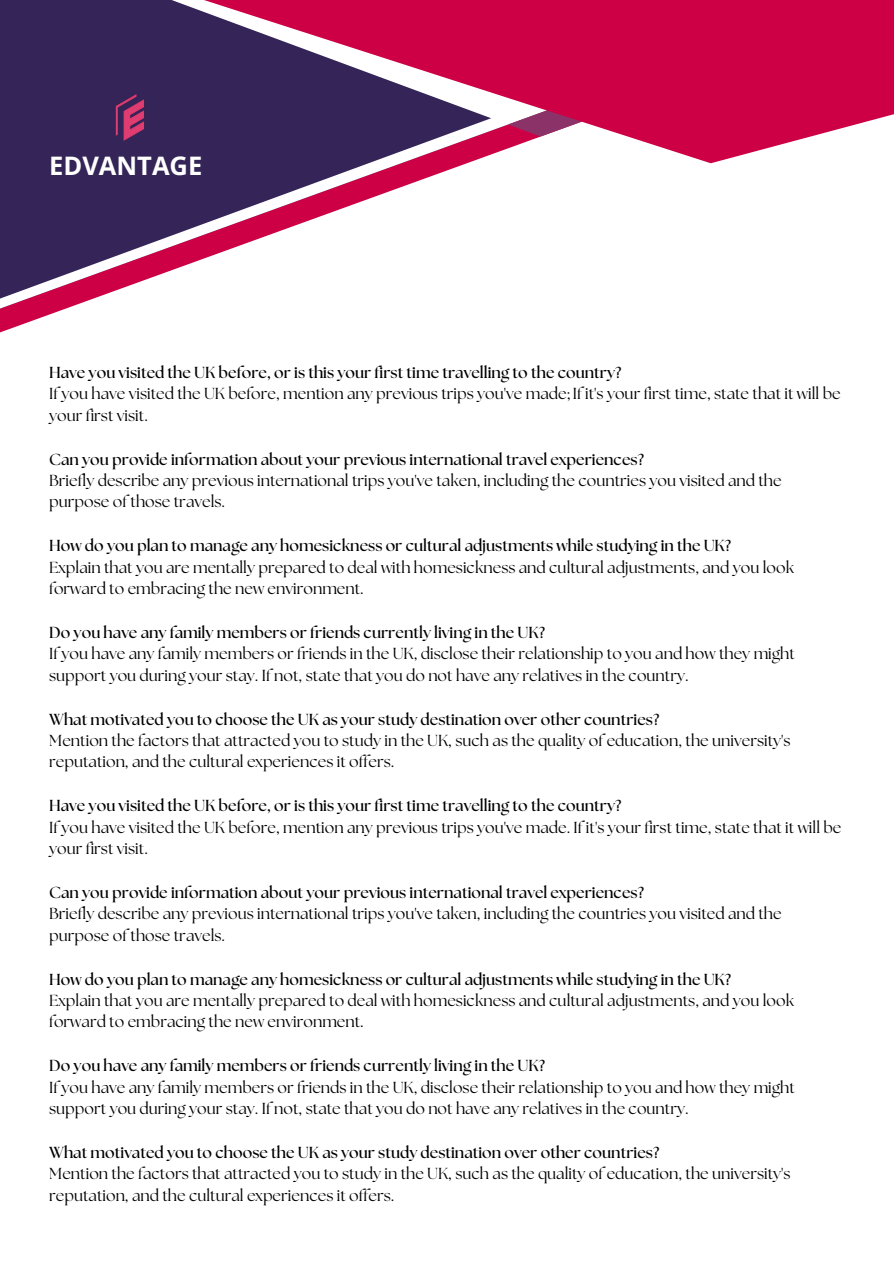
<style>
.page{position:relative;width:894px;height:1264px;background:#fff}
.page>*{position:absolute;margin:0;border:0;box-sizing:border-box;transform-origin:0 0}
.t1{font:700 25.5px "Open Sans";color:#fff}
.t2{font:15.9px/21.3px "The Seasons";color:#000}
.t3{font:700 15.9px "The Seasons";color:#000}
</style>
<div class="page">
<svg style="left:0;top:163px;width:468px;height:162px"></svg>
<svg style="left:0;top:0;width:893px;height:163px;background:#962c62"></svg>
<svg style="left:508px;top:110px;width:73px;height:26px"></svg>
<img style="left:110px;top:84px;width:37px;height:67px">
<h1 class="t1" style="left:49px;top:148px;width:155px">EDVANTAGE</h1>
<p class="t3" style="left:49px;top:365px;width:573px">Have you visited the UK before, or is this your first time travelling to the country?</p>
<p class="t2" style="left:49px;top:384px;width:792px">If you have visited the UK before, mention any previous trips you've made; If it's your first time, state that it will be your first visit.</p>
<p class="t3" style="left:49px;top:452px;width:596px">Can you provide information about your previous international travel experiences?</p>
<p class="t2" style="left:49px;top:471px;width:733px">Briefly describe any previous international trips you've taken, including the countries you visited and the purpose of those travels.</p>
<p class="t3" style="left:49px;top:538px;width:683px">How do you plan to manage any homesickness or cultural adjustments while studying in the UK?</p>
<p class="t2" style="left:49px;top:557px;width:746px">Explain that you are mentally prepared to deal with homesickness and cultural adjustments, and you look forward to embracing the new environment.</p>
<p class="t3" style="left:49px;top:625px;width:497px">Do you have any family members or friends currently living in the UK?</p>
<p class="t2" style="left:49px;top:644px;width:747px">If you have any family members or friends in the UK, disclose their relationship to you and how they might support you during your stay. If not, state that you do not have any relatives in the country.</p>
<p class="t3" style="left:49px;top:712px;width:611px">What motivated you to choose the UK as your study destination over other countries?</p>
<p class="t2" style="left:49px;top:731px;width:742px">Mention the factors that attracted you to study in the UK, such as the quality of education, the university's reputation, and the cultural experiences it offers.</p>
<p class="t3" style="left:49px;top:798px;width:573px">Have you visited the UK before, or is this your first time travelling to the country?</p>
<p class="t2" style="left:49px;top:817px;width:793px">If you have visited the UK before, mention any previous trips you've made. If it's your first time, state that it will be your first visit.</p>
<p class="t3" style="left:49px;top:885px;width:596px">Can you provide information about your previous international travel experiences?</p>
<p class="t2" style="left:49px;top:904px;width:733px">Briefly describe any previous international trips you've taken, including the countries you visited and the purpose of those travels.</p>
<p class="t3" style="left:49px;top:971px;width:683px">How do you plan to manage any homesickness or cultural adjustments while studying in the UK?</p>
<p class="t2" style="left:49px;top:990px;width:746px">Explain that you are mentally prepared to deal with homesickness and cultural adjustments, and you look forward to embracing the new environment.</p>
<p class="t3" style="left:49px;top:1058px;width:497px">Do you have any family members or friends currently living in the UK?</p>
<p class="t2" style="left:49px;top:1077px;width:747px">If you have any family members or friends in the UK, disclose their relationship to you and how they might support you during your stay. If not, state that you do not have any relatives in the country.</p>
<p class="t3" style="left:49px;top:1145px;width:611px">What motivated you to choose the UK as your study destination over other countries?</p>
<p class="t2" style="left:49px;top:1164px;width:742px">Mention the factors that attracted you to study in the UK, such as the quality of education, the university's reputation, and the cultural experiences it offers.</p>
</div>
